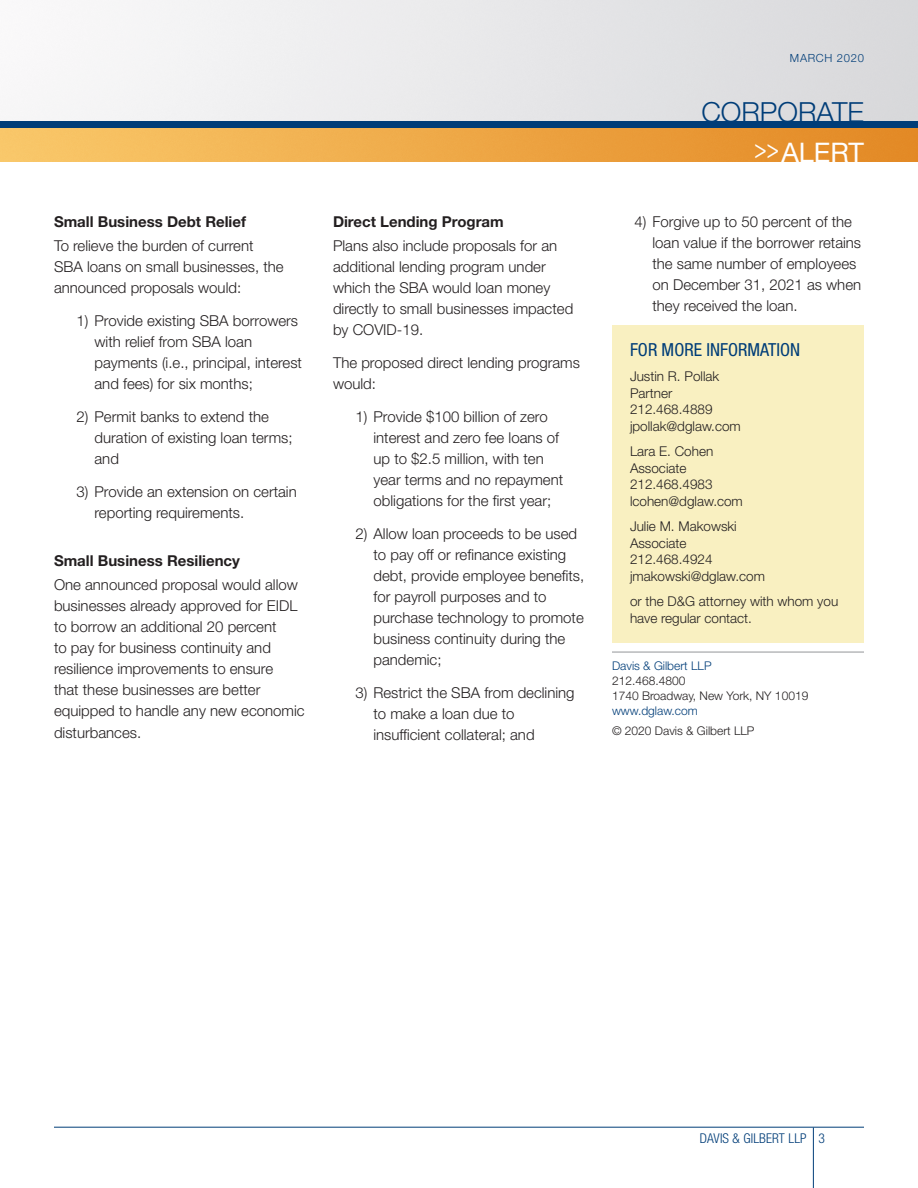
<style>
.page{position:relative;width:918px;height:1188px;background:#fff}
.page>*{position:absolute;margin:0;border:0;box-sizing:border-box;transform-origin:0 0}
.t1{font:300 27.75px "Helvetica Neue LT Std";color:#003d78}
.t2{font:27px "Helvetica Neue LT Std";color:#fff;scale:.75 1}
._07__a_ForMoreInfo_H{font:condensed 18px "Helvetica Neue LT Std";color:#003d78}
._02_e_Story_Body{font:300 15px/21px "Helvetica Neue LT Std";color:#231f20}
._04__e_Story_Subhead{font:700 15px "Helvetica Neue LT Std";color:#231f20}
._07__b_ForMoreInfo_B{font:300 13.5px/16.5px "Helvetica Neue LT Std";color:#231f20}
._03c_Article_Body_wh{font:300 condensed 13.5px "Helvetica Neue LT Std";letter-spacing:.01em;color:#003d78}
.t3{font:300 12px "Helvetica Neue LT Std";color:#231f20}
.t4{font:300 12px "Helvetica Neue LT Std";color:#003d78}
.t5{font:300 11.25px "Helvetica Neue LT Std";letter-spacing:.06em;color:#003d78}
</style>
<div class="page">
<img style="left:0;top:0;width:918px;height:122px">
<div style="left:0;top:122px;width:918px;height:40px;background:linear-gradient(to right,#fac86a,#e38823)"></div>
<div style="left:0;top:122px;width:918px;height:6px;background:#003d78"></div>
<div style="left:612px;top:325px;width:252px;height:318px;background:#f9f0c1"></div>
<hr style="left:612px;top:652px;width:252px;height:1px;background:#939598">
<hr style="left:813px;top:1128px;width:1px;height:60px;background:#003d78">
<hr style="left:54px;top:1127px;width:810px;height:1px;background:#003d78">
<p class="_04__e_Story_Subhead" style="left:54px;top:212px;width:194px">Small Business Debt Relief</p>
<p class="_02_e_Story_Body" style="left:54px;top:235px;width:231px">To relieve the burden of current<br>SBA loans on small businesses, the announced proposals would:</p>
<p class="_02_e_Story_Body" style="left:94px;top:310px;width:209px;text-indent:-18px">1) Provide existing SBA borrowers with relief from SBA loan payments (i.e., principal, interest and fees) for six months;</p>
<p class="_02_e_Story_Body" style="left:94px;top:406px;width:200px;text-indent:-18px">2) Permit banks to extend the duration of existing loan terms; and</p>
<p class="_02_e_Story_Body" style="left:94px;top:480px;width:204px;line-height:21.6px;text-indent:-18px">3) Provide an extension on certain reporting requirements.</p>
<p class="_04__e_Story_Subhead" style="left:54px;top:552px;width:188px">Small Business Resiliency</p>
<p class="_02_e_Story_Body" style="left:54px;top:574px;width:252px">One announced proposal would allow businesses already approved for EIDL to borrow an additional 20 percent<br>to pay for business continuity and resilience improvements to ensure<br>that these businesses are better equipped to handle any new economic disturbances.</p>
<p class="t5" style="left:790px;top:51px;width:76px">MARCH 2020</p>
<h1 class="t1" style="left:558px;top:95px;width:308px">LABOR &amp; EMPLOYMENT</h1>
<h2 class="t2" style="left:755px;top:136px;width:147px">&gt;&gt;ALERT</h2>
<h1 class="t1" style="left:701px;top:95px;width:164px">CORPORATE</h1>
<p class="_04__e_Story_Subhead" style="left:333px;top:212px;width:172px">Direct Lending Program</p>
<p class="_02_e_Story_Body" style="left:333px;top:235px;width:242px">Plans also include proposals for an additional lending program under which the SBA would loan money directly to small businesses impacted by COVID-19.</p>
<p class="_02_e_Story_Body" style="left:333px;top:352px;width:249px">The proposed direct lending programs would:</p>
<p class="_02_e_Story_Body" style="left:374px;top:406px;width:191px;text-indent:-18px">1) Provide $100 billion of zero interest and zero fee loans of up to $2.5 million, with ten year terms and no repayment obligations for the first year;</p>
<p class="_02_e_Story_Body" style="left:374px;top:523px;width:212px;text-indent:-18px">2) Allow loan proceeds to be used to pay off or refinance existing debt, provide employee benefits, for payroll purposes and to purchase technology to promote business continuity during the pandemic;</p>
<p class="_02_e_Story_Body" style="left:374px;top:682px;width:203px;text-indent:-18px">3) Restrict the SBA from declining to make a loan due to insufficient collateral; and</p>
<p class="_02_e_Story_Body" style="left:652px;top:211px;width:210px;text-indent:-18px">4) Forgive up to 50 percent of the loan value if the borrower retains the same number of employees on December 31, 2021 as when they received the loan.</p>
<p class="_07__a_ForMoreInfo_H" style="left:630px;top:339px;width:172px">FOR MORE INFORMATION</p>
<p class="_07__b_ForMoreInfo_B" style="left:630px;top:368px;width:112px">Justin R. Pollak<br>Partner<br>212.468.4889 jpollak@dglaw.com</p>
<p class="_07__b_ForMoreInfo_B" style="left:630px;top:443px;width:114px">Lara E. Cohen<br>Associate<br>212.468.4983 lcohen@dglaw.com</p>
<p class="_07__b_ForMoreInfo_B" style="left:630px;top:518px;width:137px">Julie M. Makowski<br>Associate<br>212.468.4924 jmakowski@dglaw.com</p>
<p class="_07__b_ForMoreInfo_B" style="left:630px;top:593px;width:210px">or the D&amp;G attorney with whom you have regular contact.</p>
<p class="t4" style="left:612px;top:659px;width:101px">Davis &amp; Gilbert LLP</p>
<p class="t3" style="left:612px;top:674px;width:75px">212.468.4800</p>
<p class="t3" style="left:612px;top:689px;width:198px">1740 Broadway, New York, NY 10019</p>
<p class="t4" style="left:612px;top:704px;width:87px">www.dglaw.com</p>
<p class="t3" style="left:612px;top:723px;width:144px">© 2020 Davis &amp; Gilbert LLP</p>
<p class="_03c_Article_Body_wh" style="left:700px;top:1131px;width:108px">DAVIS &amp; GILBERT LLP</p>
<p class="_03c_Article_Body_wh" style="left:819px;top:1131px;width:8px">3</p>
</div>
